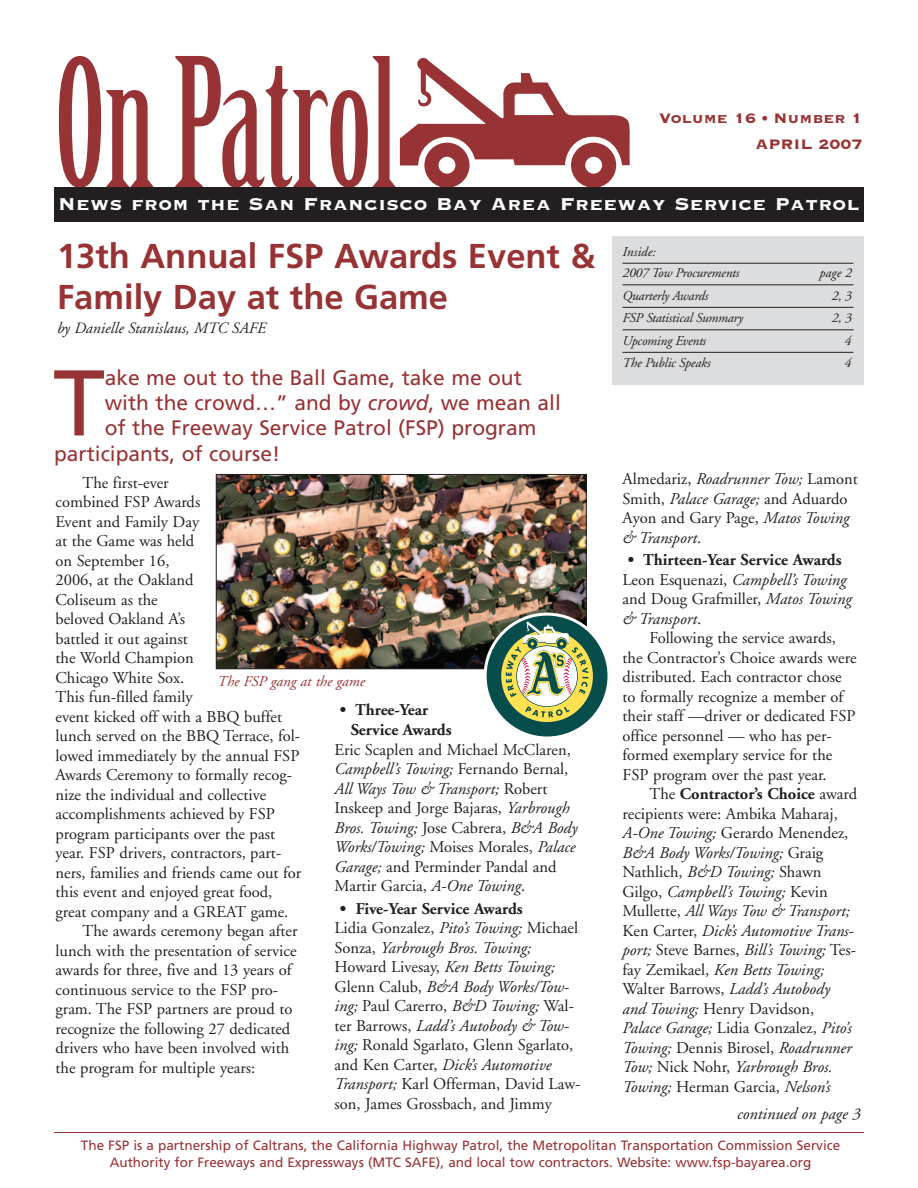
<style>
.page{position:relative;width:918px;height:1188px;background:#fff}
.page>*{position:absolute;margin:0;border:0;box-sizing:border-box;transform-origin:0 0}
.t1{font:93.15px "Frutiger";color:#983335}
.t2{font:700 34.5px/41.4px "Frutiger";color:#983335}
.t3{font:22.5px "Copperplate Thirty Three BC";letter-spacing:.025em;color:#fff}
.t4{font:21px "Frutiger";color:#983335}
.t5{font:18px/25.5px "Copperplate Thirty Three BC";color:#983335;text-align:right}
.t6{font:16.5px/19.5px "Adobe Garamond";color:#231f20}
.t7{font:italic 16.5px/19.5px "Adobe Garamond";color:#231f20}
.t8{font:700 16.5px/19.8px "Adobe Garamond";color:#231f20}
.t9{font:italic 15.75px "Adobe Garamond";color:#231f20}
.t10{font:italic 15px "Adobe Garamond";color:#983335}
.t11{font:13.5px/16.5px "Frutiger";color:#983335;text-align:center}
.t12{font:italic 13.5px/21px "Adobe Garamond";letter-spacing:-.015em;color:#231f20}
.s1{font-style:italic}
.s2{font-weight:700;font-style:normal}
.s3{font-style:normal}
.s4{font-weight:700}
</style>
<div class="page">
<hr style="left:54px;top:1132px;width:810px;height:1px;background:#983335">
<div style="left:612px;top:236px;width:252px;height:149px;background:#dcdddf"></div>
<hr style="left:622px;top:263px;width:232px;height:1px;background:#231f20">
<hr style="left:622px;top:285px;width:232px;height:1px;background:#231f20">
<hr style="left:622px;top:307px;width:232px;height:1px;background:#231f20">
<hr style="left:622px;top:330px;width:232px;height:1px;background:#231f20">
<hr style="left:622px;top:352px;width:232px;height:1px;background:#231f20">
<img style="left:218px;top:476px;width:367px;height:191px">
<div style="left:216px;top:474px;width:371px;height:195px;border:1px solid #231f20"></div>
<svg style="left:59px;top:56px;width:94px;height:132px"></svg>
<svg style="left:175px;top:56px;width:456px;height:132px"></svg>
<div style="left:54px;top:188px;width:810px;height:34px;background:#231f20"></div>
<svg style="left:484px;top:613px;width:124px;height:124px"></svg>
<p class="t5" style="left:659px;top:104px;width:205px">Volume 16 • Number 1<br>APRIL 2007</p>
<h3 class="t3" style="left:58px;top:189px;width:802px">News from the San Francisco Bay Area Freeway Service Patrol</h3>
<h2 class="t2" style="left:57px;top:238px;width:540px">13th Annual FSP Awards Event &amp;<br>Family Day at the Game</h2>
<p class="t9" style="left:57px;top:322px;width:211px">by Danielle Stanislaus, MTC SAFE</p>
<h1 class="t1" style="left:53px;top:366px;width:53px">T</h1>
<p class="t4" style="left:105px;top:369px;width:419px">ake me out to the Ball Game, take me out</p>
<p class="t4" style="left:105px;top:394px;width:458px">with the crowd…” and by <span class="s1">crowd</span>, we mean all</p>
<p class="t4" style="left:105px;top:420px;width:433px">of the Freeway Service Patrol (FSP) program</p>
<p class="t4" style="left:54px;top:445px;width:228px">participants, of course!</p>
<p class="t12" style="left:622px;top:243px;width:118px">Inside:<br>2007 Tow Procurements</p>
<p class="t12" style="left:820px;top:264px;width:34px">page 2</p>
<p class="t12" style="left:622px;top:286px;width:87px">Quarterly Awards</p>
<p class="t12" style="left:832px;top:286px;width:21px">2, 3</p>
<p class="t12" style="left:622px;top:309px;width:122px">FSP Statistical Summary</p>
<p class="t12" style="left:832px;top:309px;width:21px">2, 3</p>
<p class="t12" style="left:622px;top:331px;width:85px">Upcoming Events</p>
<p class="t12" style="left:845px;top:331px;width:8px">4</p>
<p class="t12" style="left:622px;top:354px;width:90px">The Public Speaks</p>
<p class="t12" style="left:845px;top:354px;width:8px">4</p>
<p class="t6" style="left:622px;top:471px;width:237px">Almedariz, <span class="s1">Roadrunner Tow;</span> Lamont<br>Smith, <span class="s1">Palace Garage;</span> and Aduardo<br>Ayon and Gary Page, <span class="s1">Matos Towing &amp; Transport</span>.</p>
<p class="t7" style="left:622px;top:552px;width:231px;text-indent:5px"><span class="s2">• Thirteen-Year Service Awards<br></span><span class="s3">Leon Esquenazi,</span> Campbell’s Towing <span class="s3">and Doug Grafmiller,</span> Matos Towing &amp; Transport<span class="s3">.</span></p>
<p class="t6" style="left:623px;top:630px;width:236px;text-indent:27px">Following the service awards, the Contractor’s Choice awards were distributed. Each contractor chose to formally recognize a member of their staff —driver or dedicated FSP office personnel — who has per&shy;formed exemplary service for the FSP program over the past year.</p>
<p class="t7" style="left:622px;top:786px;width:236px;text-indent:27px"><span class="s3">The</span> <span class="s2">Contractor’s Choice</span> <span class="s3">award recipients were: Ambika Maharaj, </span>A-One Towing; <span class="s3">Gerardo Menendez, </span>B&amp;A Body Works/Towing; <span class="s3">Graig Nathlich,</span> B&amp;D Towing; <span class="s3">Shawn Gilgo,</span> Campbell’s Towing; <span class="s3">Kevin Mullette,</span> All Ways Tow &amp; Transport; <span class="s3">Ken Carter,</span> Dick’s Automotive Trans&shy;port; <span class="s3">Steve Barnes,</span> Bill’s Towing; <span class="s3">Tes&shy;fay Zemikael,</span> Ken Betts Towing; <span class="s3">Walter Barrows,</span> Ladd’s Autobody and Towing; <span class="s3">Henry Davidson,<br></span>Palace Garage; <span class="s3">Lidia Gonzalez,</span> Pito’s Towing; <span class="s3">Dennis Birosel,</span> Roadrunner Tow; <span class="s3">Nick Nohr,</span> Yarbrough Bros.<br>Towing; <span class="s3">Herman Garcia,</span> Nelson’s</p>
<p class="t6" style="left:82px;top:474px;width:88px">The first-ever</p>
<p class="t6" style="left:56px;top:494px;width:146px">combined FSP Awards</p>
<p class="t6" style="left:56px;top:513px;width:145px">Event and Family Day</p>
<p class="t6" style="left:56px;top:533px;width:140px">at the Game was held</p>
<p class="t6" style="left:56px;top:552px;width:115px">on September 16,</p>
<p class="t6" style="left:56px;top:572px;width:139px">2006, at the Oakland</p>
<p class="t6" style="left:56px;top:591px;width:104px">Coliseum as the</p>
<p class="t6" style="left:56px;top:611px;width:131px">beloved Oakland A’s</p>
<p class="t6" style="left:56px;top:630px;width:134px">battled it out against</p>
<p class="t6" style="left:56px;top:650px;width:140px">the World Champion</p>
<p class="t6" style="left:56px;top:669px;width:130px">Chicago White Sox.</p>
<p class="t6" style="left:56px;top:689px;width:139px">This fun-filled family</p>
<p class="t6" style="left:56px;top:708px;width:228px">event kicked off with a BBQ buffet</p>
<p class="t6" style="left:56px;top:728px;width:246px">lunch served on the BBQ Terrace, fol-</p>
<p class="t6" style="left:56px;top:747px;width:245px">lowed immediately by the annual FSP</p>
<p class="t6" style="left:56px;top:767px;width:238px">Awards Ceremony to formally recog-</p>
<p class="t6" style="left:56px;top:786px;width:212px">nize the individual and collective</p>
<p class="t6" style="left:56px;top:806px;width:221px">accomplishments achieved by FSP</p>
<p class="t6" style="left:56px;top:825px;width:221px">program participants over the past</p>
<p class="t6" style="left:56px;top:845px;width:227px">year. FSP drivers, contractors, part-</p>
<p class="t6" style="left:56px;top:864px;width:247px">ners, families and friends came out for</p>
<p class="t6" style="left:56px;top:884px;width:218px">this event and enjoyed great food,</p>
<p class="t6" style="left:56px;top:903px;width:234px">great company and a GREAT game.</p>
<p class="t6" style="left:82px;top:923px;width:217px">The awards ceremony began after</p>
<p class="t6" style="left:56px;top:942px;width:243px">lunch with the presentation of service</p>
<p class="t6" style="left:56px;top:962px;width:238px">awards for three, five and 13 years of</p>
<p class="t6" style="left:56px;top:981px;width:224px">continuous service to the FSP pro-</p>
<p class="t6" style="left:56px;top:1001px;width:238px">gram. The FSP partners are proud to</p>
<p class="t6" style="left:56px;top:1020px;width:236px">recognize the following 27 dedicated</p>
<p class="t6" style="left:56px;top:1040px;width:235px">drivers who have been involved with</p>
<p class="t6" style="left:56px;top:1059px;width:201px">the program for multiple years:</p>
<p class="t10" style="left:218px;top:675px;width:149px">The FSP gang at the game</p>
<p class="t8" style="left:351px;top:702px;width:103px;text-indent:-11px">• Three-Year<br>Service Awards</p>
<p class="t6" style="left:335px;top:741px;width:244px">Eric Scaplen and Michael McClaren, <span class="s1">Campbell’s Towing;</span> Fernando Bernal, <span class="s1">All Ways Tow &amp; Transport;</span> Robert Inskeep and Jorge Bajaras, <span class="s1">Yarbrough Bros. Towing;</span> Jose Cabrera, <span class="s1">B&amp;A Body Works/Towing;</span> Moises Morales, <span class="s1">Palace Garage;</span> and Perminder Pandal and Martir Garcia, <span class="s1">A-One Towing</span>.</p>
<p class="t6" style="left:335px;top:900px;width:248px;text-indent:5px"><span class="s4">• Five-Year Service Awards<br></span>Lidia Gonzalez, <span class="s1">Pito’s Towing;</span> Michael Sonza, <span class="s1">Yarbrough Bros. Towing; </span>Howard Livesay, <span class="s1">Ken Betts Towing; </span>Glenn Calub, <span class="s1">B&amp;A Body Works/Tow&shy;ing;</span> Paul Carerro, <span class="s1">B&amp;D Towing;</span> Wal&shy;ter Barrows, <span class="s1">Ladd’s Autobody &amp; Tow&shy;ing;</span> Ronald Sgarlato, Glenn Sgarlato, and Ken Carter, <span class="s1">Dick’s Automotive Transport;</span> Karl Offerman, David Law&shy;son, James Grossbach, and Jimmy</p>
<p class="t11" style="left:81px;top:1138px;width:761px">The FSP is a partnership of Caltrans, the California Highway Patrol, the Metropolitan Transportation Commission Service<br>Authority for Freeways and Expressways (MTC SAFE), and local tow contractors. Website: www.fsp-bayarea.org</p>
<p class="t7" style="left:737px;top:1105px;width:125px">continued on page 3</p>
</div>
